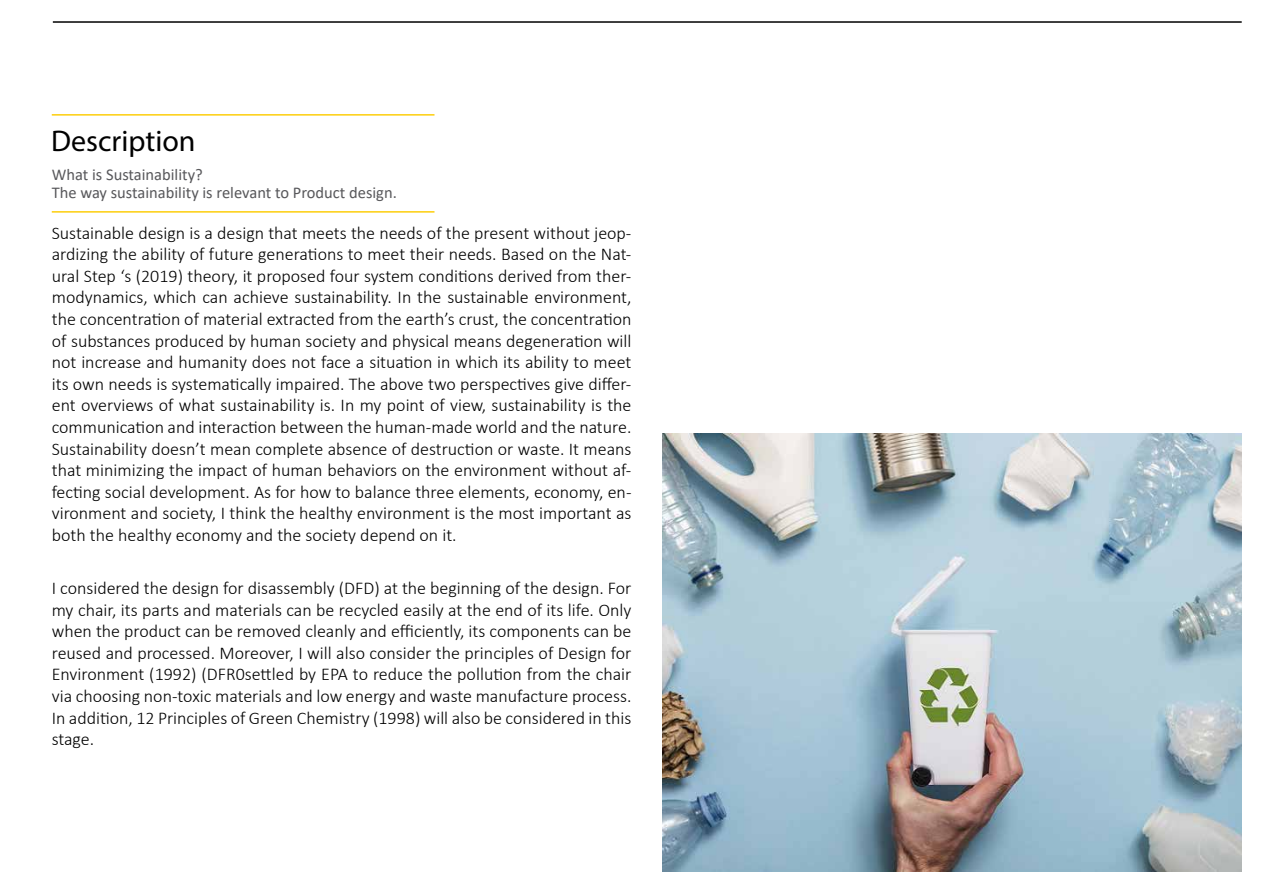
<style>
.page{position:relative;width:1263px;height:893px;background:#fff}
.page>*{position:absolute;margin:0;border:0;box-sizing:border-box;transform-origin:0 0}
.t1{font:30px "Myriad Pro";color:#000}
.t2{font:300 18px/21.6px "Calibri";color:#000;text-align:justify}
.t3{font:16.5px/18px "Calibri";color:#58585b}
</style>
<div class="page">
<hr style="left:53px;top:21px;width:1189px;height:2px;background:#000">
<hr style="left:52px;top:114px;width:382px;height:2px;background:#fdcd09">
<hr style="left:52px;top:211px;width:382px;height:2px;background:#fdcd09">
<img style="left:662px;top:434px;width:580px;height:437px">
<h1 class="t1" style="left:51px;top:122px;width:146px">Description</h1>
<p class="t3" style="left:52px;top:165px;width:347px">What is Sustainability?<br>The way sustainability is relevant to Product design.</p>
<p class="t2" style="left:52px;top:222px;width:581px">Sustainable design is a design that meets the needs of the present without jeop&shy;ardizing the ability of future generations to meet their needs. Based on the Nat&shy;ural Step ‘s (2019) theory, it proposed four system conditions derived from ther&shy;modynamics, which can achieve sustainability. In the sustainable environment, the concentration of material extracted from the earth’s crust, the concentration of substances produced by human society and physical means degeneration will not increase and humanity does not face a situation in which its ability to meet its own needs is systematically impaired. The above two perspectives give differ&shy;ent overviews of what sustainability is. In my point of view, sustainability is the communication and interaction between the human-made world and the nature.<br>Sustainability doesn’t mean complete absence of destruction or waste. It means that minimizing the impact of human behaviors on the environment without af&shy;fecting social development. As for how to balance three elements, economy, en&shy;vironment and society, I think the healthy environment is the most important as both the healthy economy and the society depend on it.</p>
<p class="t2" style="left:52px;top:577px;width:581px">I considered the design for disassembly (DFD) at the beginning of the design. For my chair, its parts and materials can be recycled easily at the end of its life. Only when the product can be removed cleanly and efficiently, its components can be reused and processed. Moreover, I will also consider the principles of Design for Environment (1992) (DFR0settled by EPA to reduce the pollution from the chair via choosing non-toxic materials and low energy and waste manufacture process.<br>In addition, 12 Principles of Green Chemistry (1998) will also be considered in this stage.</p>
</div>
